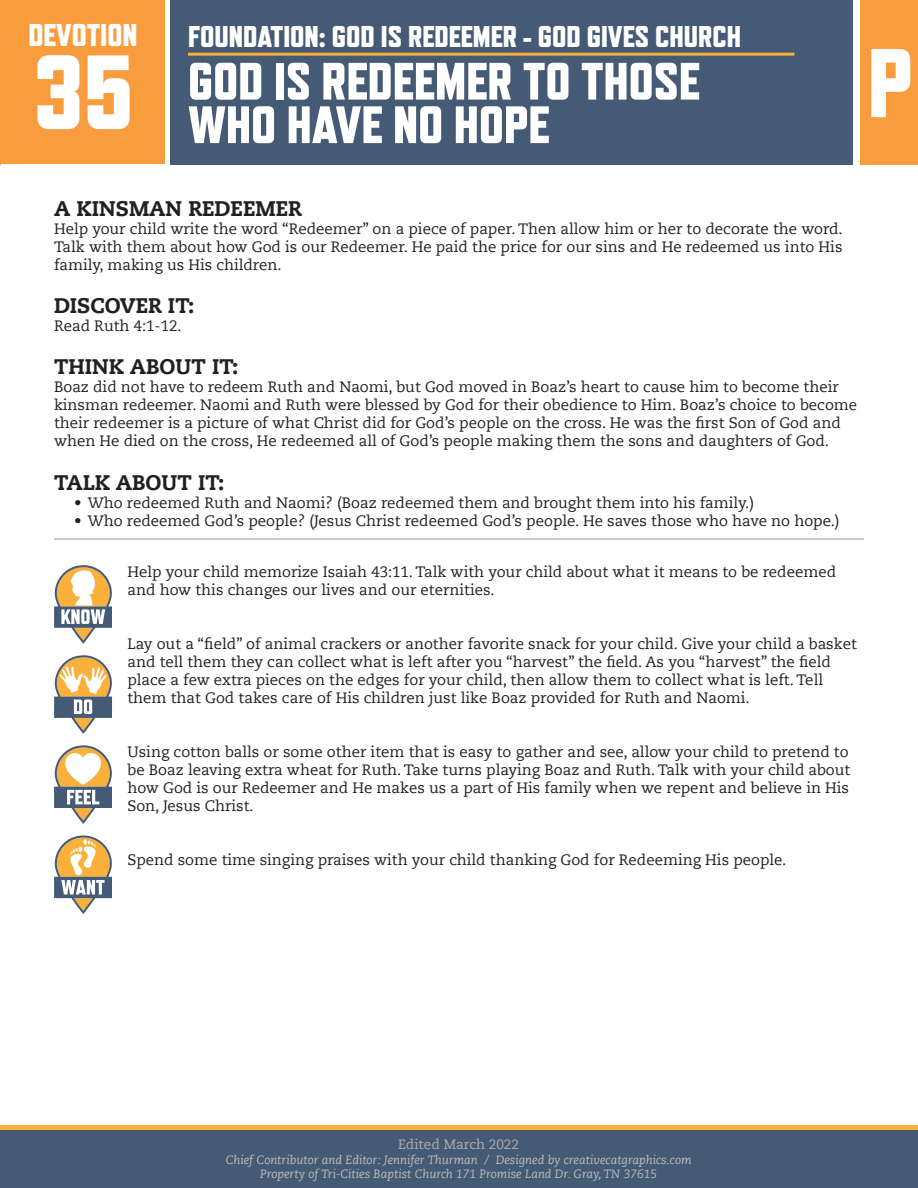
<style>
.page{position:relative;width:918px;height:1188px;background:#fff}
.page>*{position:absolute;margin:0;border:0;box-sizing:border-box;transform-origin:0 0}
.t1{font:800 105px "Refrigerator Deluxe";color:#fff}
.t2{font:800 97.5px "Refrigerator Deluxe";color:#fff}
.t3{font:800 52.5px "Refrigerator Deluxe";color:#fff}
.t4{font:800 31.5px "Refrigerator Deluxe";color:#fff}
.t5{font:800 30px "Refrigerator Deluxe";color:#fff}
.t6{font:800 21px "Caecilia LT Std";color:#231f20}
.t7{font:15px/18px "Caecilia LT Std";color:#231f20}
.t8{font:13.5px "Caecilia LT Std";color:#acadb1}
.t9{font:italic 12px "Caecilia LT Std";color:#bcbdc0}
</style>
<div class="page">
<div style="left:0;top:0;width:165px;height:164px;background:#f89c3d"></div>
<div style="left:860px;top:0;width:58px;height:164px;background:#f89c3d"></div>
<div style="left:170px;top:0;width:683px;height:164px;background:#455a75"></div>
<hr style="left:188px;top:53px;width:606px;height:3px;background:#fab03b">
<hr style="left:54px;top:538px;width:810px;height:2px;background:#bcbdc0">
<svg style="left:54px;top:565px;width:58px;height:79px"></svg>
<svg style="left:54px;top:655px;width:58px;height:79px"></svg>
<svg style="left:54px;top:836px;width:58px;height:78px"></svg>
<svg style="left:54px;top:745px;width:58px;height:79px"></svg>
<div style="left:0;top:1125px;width:917px;height:6px;background:#fab03b"></div>
<div style="left:0;top:1131px;width:917px;height:57px;background:#455a75"></div>
<p class="t4" style="left:28px;top:16px;width:111px">DEVOTION</p>
<p class="t5" style="left:188px;top:19px;width:555px">FOUNDATION: GOD IS REDEEMER - GOD GIVES CHURCH</p>
<p class="t3" style="left:188px;top:50px;width:513px">GOD IS REDEEMER TO THOSE</p>
<p class="t3" style="left:188px;top:94px;width:363px">WHO HAVE NO HOPE</p>
<h1 class="t1" style="left:33px;top:30px;width:102px">35</h1>
<h2 class="t2" style="left:868px;top:25px;width:47px">P</h2>
<p class="t6" style="left:54px;top:196px;width:249px">A KINSMAN REDEEMER</p>
<p class="t7" style="left:54px;top:220px;width:790px;text-align:justify">Help your child write the word “Redeemer” on a piece of paper. Then allow him or her to decorate the word.<br>Talk with them about how God is our Redeemer. He paid the price for our sins and He redeemed us into His family, making us His children.</p>
<p class="t6" style="left:54px;top:293px;width:142px">DISCOVER IT:</p>
<p class="t7" style="left:54px;top:317px;width:129px">Read Ruth 4:1-12.</p>
<p class="t6" style="left:54px;top:354px;width:186px">THINK ABOUT IT:</p>
<p class="t7" style="left:54px;top:378px;width:805px">Boaz did not have to redeem Ruth and Naomi, but God moved in Boaz’s heart to cause him to become their kinsman redeemer. Naomi and Ruth were blessed by God for their obedience to Him. Boaz’s choice to become their redeemer is a picture of what Christ did for God’s people on the cross. He was the first Son of God and when He died on the cross, He redeemed all of God’s people making them the sons and daughters of God.</p>
<p class="t6" style="left:54px;top:469px;width:172px">TALK ABOUT IT:</p>
<p class="t7" style="left:74px;top:494px;width:681px">• Who redeemed Ruth and Naomi? (Boaz redeemed them and brought them into his family.)</p>
<p class="t7" style="left:74px;top:512px;width:767px">• Who redeemed God’s people? (Jesus Christ redeemed God’s people. He saves those who have no hope.)</p>
<p class="t7" style="left:127px;top:563px;width:710px">Help your child memorize Isaiah 43:11. Talk with your child about what it means to be redeemed and how this changes our lives and our eternities.</p>
<p class="t7" style="left:127px;top:635px;width:731px">Lay out a “field” of animal crackers or another favorite snack for your child. Give your child a basket and tell them they can collect what is left after you “harvest” the field. As you “harvest” the field place a few extra pieces on the edges for your child, then allow them to collect what is left. Tell them that God takes care of His children just like Boaz provided for Ruth and Naomi.</p>
<p class="t7" style="left:127px;top:743px;width:724px;text-align:justify">Using cotton balls or some other item that is easy to gather and see, allow your child to pretend to be Boaz leaving extra wheat for Ruth. Take turns playing Boaz and Ruth. Talk with your child about how God is our Redeemer and He makes us a part of His family when we repent and believe in His Son, Jesus Christ.</p>
<p class="t7" style="left:127px;top:851px;width:661px">Spend some time singing praises with your child thanking God for Redeeming His people.</p>
<p class="t8" style="left:398px;top:1137px;width:122px">Edited March 2022</p>
<p class="t9" style="left:226px;top:1153px;width:467px">Chief Contributor and Editor: Jennifer Thurman / Designed by creativecatgraphics.com</p>
<p class="t9" style="left:260px;top:1167px;width:398px">Property of Tri-Cities Baptist Church 171 Promise Land Dr. Gray, TN 37615</p>
</div>
